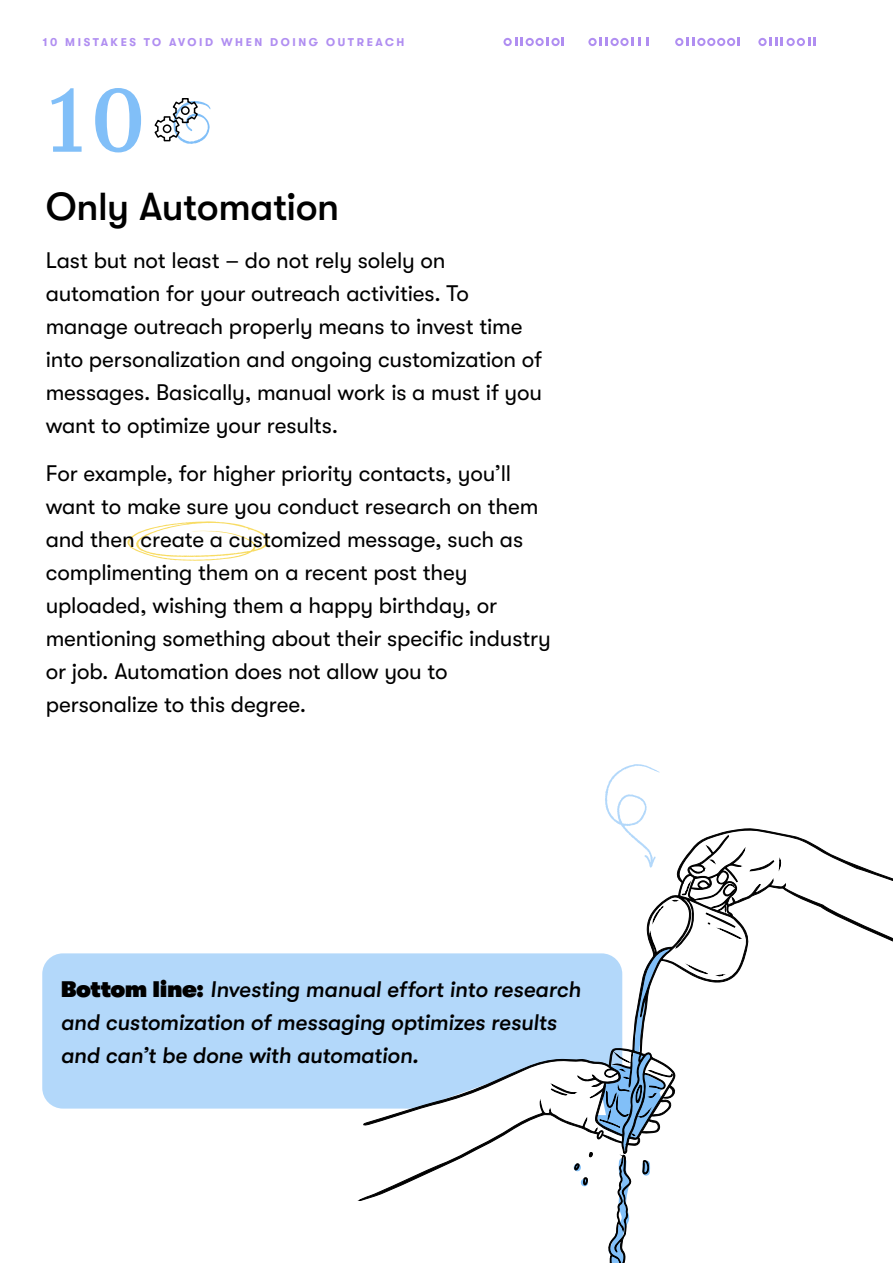
<style>
.page{position:relative;width:893px;height:1263px;background:#fff}
.page>*{position:absolute;margin:0;border:0;box-sizing:border-box;transform-origin:0 0}
.t1{font:500 90px "Circe Slab C";color:#81bff8}
.t2{font:500 39px "GT Walsheim Pro";letter-spacing:-.015em;color:#000}
.t3{font:22.5px/33px "GT Walsheim Pro";letter-spacing:-.005em;color:#000}
.t4{font:italic 500 22.5px/33px "GT Walsheim Pro";letter-spacing:-.01em;color:#000}
.t5{font:700 11.25px "GT Walsheim Pro";letter-spacing:.23em;color:#b08ef1}
.s1{font-weight:800;font-style:normal}
</style>
<div class="page">
<div style="left:42px;top:953px;width:580px;height:155px;background:#b3d8fa;border-radius:21px"></div>
<svg style="left:127px;top:521px;width:141px;height:40px"></svg>
<svg style="left:758px;top:38px;width:58px;height:8px"></svg>
<svg style="left:675px;top:38px;width:64px;height:8px"></svg>
<svg style="left:647px;top:38px;width:2px;height:8px"></svg>
<svg style="left:588px;top:38px;width:53px;height:8px"></svg>
<svg style="left:503px;top:38px;width:61px;height:8px"></svg>
<svg style="left:154px;top:98px;width:56px;height:46px"></svg>
<div style="left:181px;top:106px;width:9px;height:9px;border:2px solid #000;border-radius:50%"></div>
<div style="left:163px;top:124px;width:8px;height:9px;border:2px solid #000;border-radius:50%"></div>
<svg style="left:358px;top:764px;width:535px;height:499px"></svg>
<p class="t5" style="left:43px;top:36px;width:363px">10 MISTAKES TO AVOID WHEN DOING OUTREACH</p>
<h1 class="t1" style="left:47px;top:70px;width:102px">10</h1>
<h2 class="t2" style="left:46px;top:184px;width:295px">Only Automation</h2>
<p class="t3" style="left:46px;top:243px;width:498px">Last but not least – do not rely solely on automation for your outreach activities. To manage outreach properly means to invest time into personalization and ongoing customization of messages. Basically, manual work is a must if you want to optimize your results.</p>
<p class="t3" style="left:46px;top:456px;width:507px">For example, for higher priority contacts, you’ll want to make sure you conduct research on them and then create a customized message, such as complimenting them on a recent post they uploaded, wishing them a happy birthday, or mentioning something about their specific industry or job. Automation does not allow you to personalize to this degree.</p>
<p class="t4" style="left:61px;top:973px;width:522px"><span class="s1">Bottom line:</span> Investing manual effort into research and customization of messaging optimizes results and can’t be done with automation.</p>
</div>
